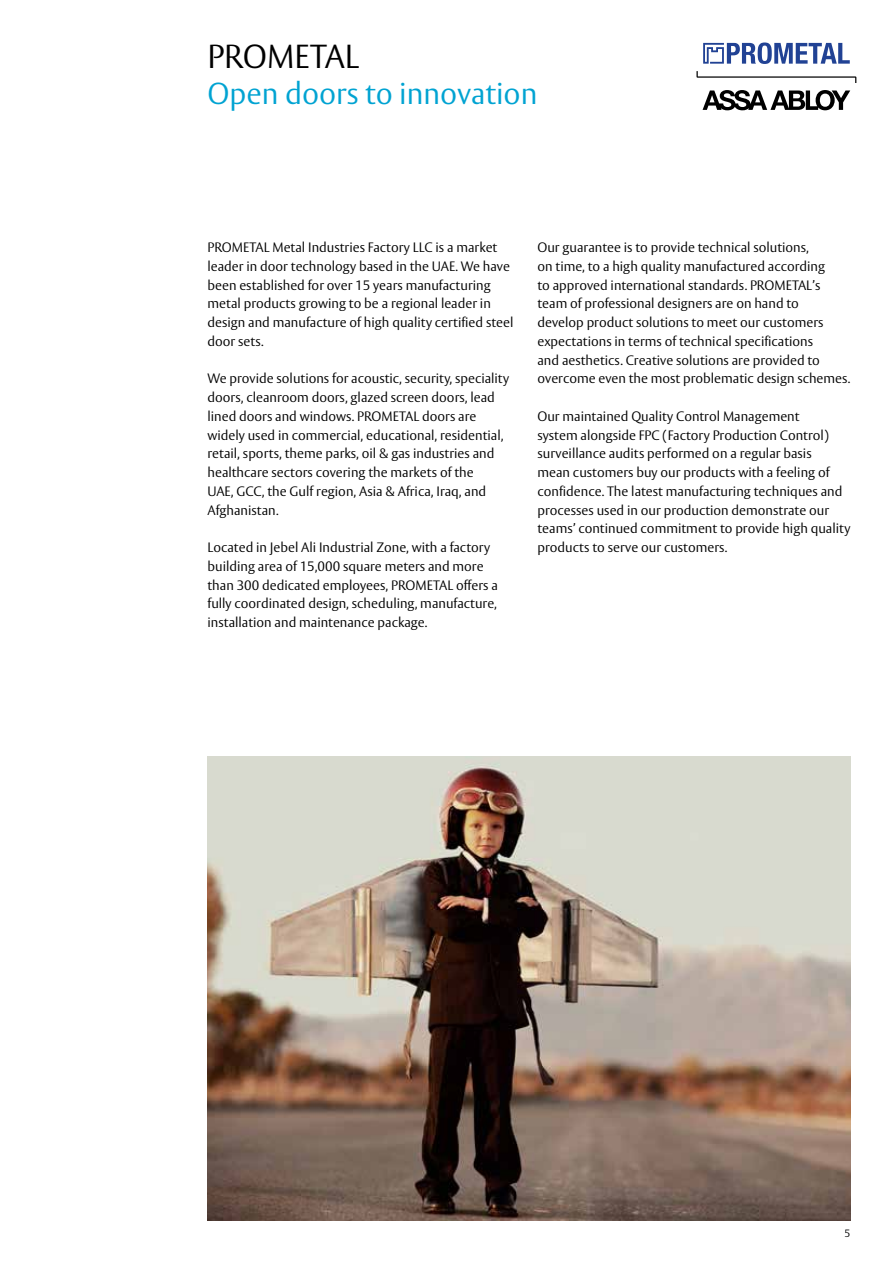
<style>
.page{position:relative;width:893px;height:1263px;background:#fff}
.page>*{position:absolute;margin:0;border:0;box-sizing:border-box;transform-origin:0 0}
.t1{font:300 33px "ASSA Vesta";color:#000}
.t2{font:300 30px "ASSA Vesta";color:#00a3d2}
.t3{font:300 13.5px/18.8px "ASSA Vesta";color:#000}
.t4{font:300 10.5px "ASSA Vesta";color:#000}
</style>
<div class="page">
<img style="left:207px;top:756px;width:643px;height:464px">
<svg style="left:696px;top:71px;width:160px;height:12px"></svg>
<svg style="left:703px;top:90px;width:147px;height:20px"></svg>
<svg style="left:703px;top:43px;width:147px;height:21px"></svg>
<h1 class="t1" style="left:207px;top:37px;width:153px">PROMETAL</h1>
<h2 class="t2" style="left:207px;top:76px;width:331px">Open doors to innovation</h2>
<p class="t3" style="left:207px;top:239px;width:307px">PROMETAL Metal Industries Factory LLC is a market leader in door technology based in the UAE. We have been established for over 15 years manufacturing metal products growing to be a regional leader in design and manufacture of high quality certified steel door sets.</p>
<p class="t3" style="left:207px;top:370px;width:303px">We provide solutions for acoustic, security, speciality doors, cleanroom doors, glazed screen doors, lead lined doors and windows. PROMETAL doors are widely used in commercial, educational, residential, retail, sports, theme parks, oil &amp; gas industries and healthcare sectors covering the markets of the<br>UAE, GCC, the Gulf region, Asia &amp; Africa, Iraq, and Afghanistan.</p>
<p class="t3" style="left:207px;top:539px;width:292px">Located in Jebel Ali Industrial Zone, with a factory building area of 15,000 square meters and more than 300 dedicated employees, PROMETAL offers a fully coordinated design, scheduling, manufacture, installation and maintenance package.</p>
<p class="t3" style="left:537px;top:239px;width:314px">Our guarantee is to provide technical solutions,<br>on time, to a high quality manufactured according<br>to approved international standards. PROMETAL’s team of professional designers are on hand to<br>develop product solutions to meet our customers expectations in terms of technical specifications<br>and aesthetics. Creative solutions are provided to overcome even the most problematic design schemes.</p>
<p class="t3" style="left:537px;top:407px;width:314px">Our maintained Quality Control Management<br>system alongside FPC (Factory Production Control) surveillance audits performed on a regular basis<br>mean customers buy our products with a feeling of confidence. The latest manufacturing techniques and processes used in our production demonstrate our teams’ continued commitment to provide high quality products to serve our customers.</p>
<p class="t4" style="left:845px;top:1227px;width:7px">5</p>
</div>
